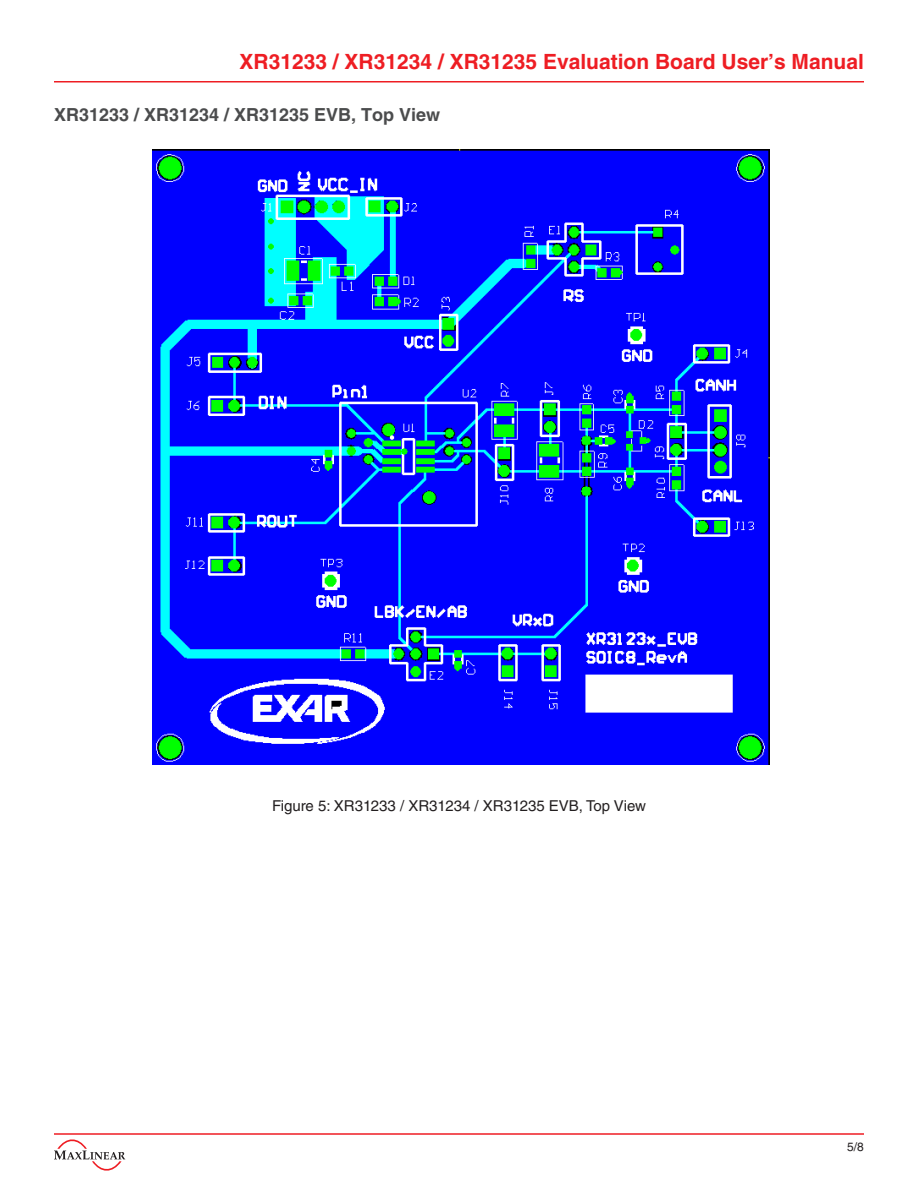
<style>
.page{position:relative;width:918px;height:1188px;background:#fff}
.page>*{position:absolute;margin:0;border:0;box-sizing:border-box;transform-origin:0 0}
.t1{font:700 21px "Helvetica LT Std";color:#ee1d23}
.Heading{font:700 18px "Helvetica LT Std";color:#4b4c4d}
.Figure_Titles{font:15px "Helvetica LT Std";color:#231f20}
.t2{font:12px "Helvetica LT Std";color:#231f20}
</style>
<div class="page">
<hr style="left:54px;top:1133px;width:810px;height:2px;background:#ee1d23">
<hr style="left:54px;top:81px;width:810px;height:1px;background:#ee1d23">
<svg style="left:54px;top:1139px;width:71px;height:32px"></svg>
<img style="left:153px;top:149px;width:616px;height:616px">
<p class="t1" style="left:240px;top:49px;width:626px">XR31233 / XR31234 / XR31235 Evaluation Board User’s Manual</p>
<p class="Heading" style="left:54px;top:104px;width:388px">XR31233 / XR31234 / XR31235 EVB, Top View</p>
<p class="Figure_Titles" style="left:272px;top:797px;width:375px">Figure 5: XR31233 / XR31234 / XR31235 EVB, Top View</p>
<p class="t2" style="left:847px;top:1140px;width:18px">5/8</p>
</div>
